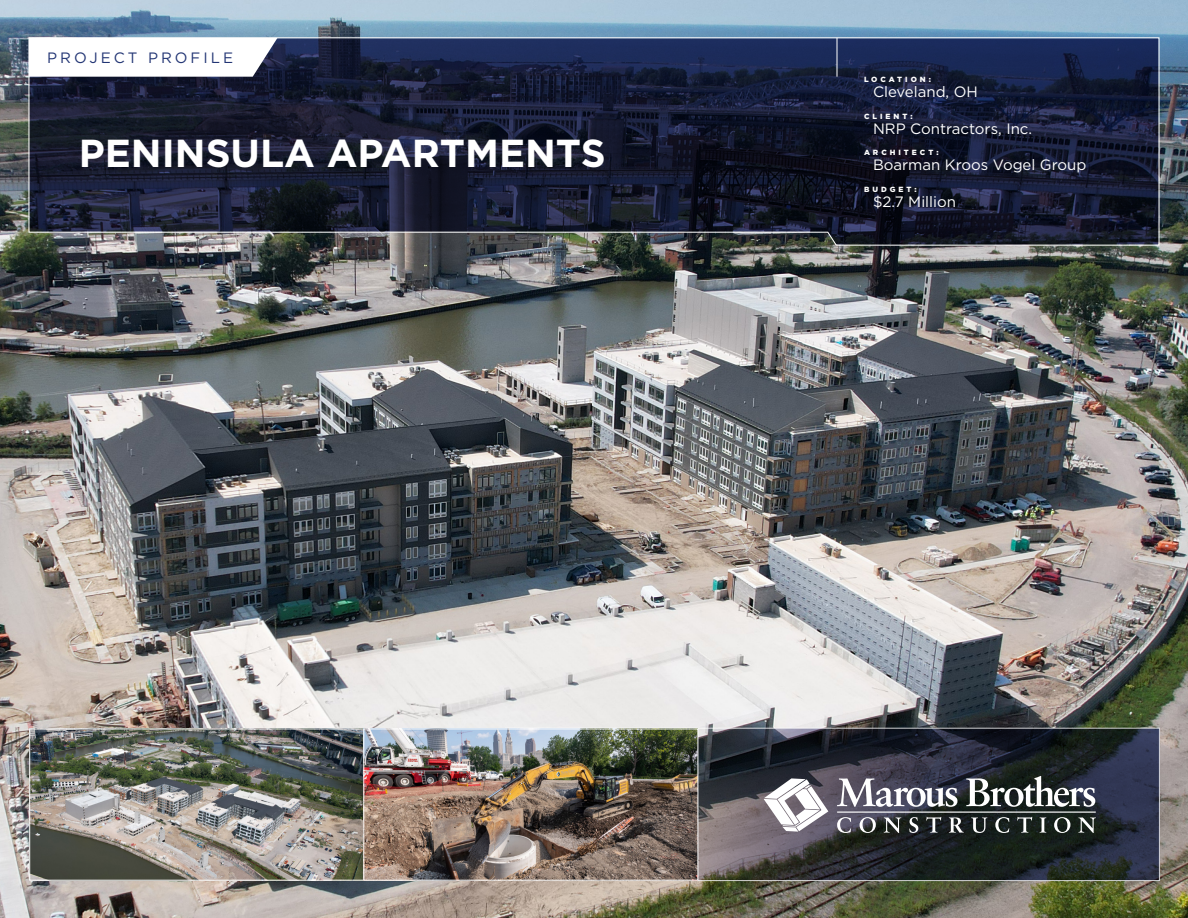
<style>
.page{position:relative;width:1188px;height:918px;background:#fff}
.page>*{position:absolute;margin:0;border:0;box-sizing:border-box;transform-origin:0 0}
.PP_headline{font:700 39px "Gotham";color:#fff}
.PP_info{font:15px "Gotham";color:#fff}
.Page_Head{font:15px "Gotham";letter-spacing:.2em;color:#223574}
.PP_info-2{font:900 7.5px "Gotham";letter-spacing:.4em;color:#fff}
</style>
<div class="page">
<img style="left:0;top:0;width:1188px;height:918px">
<svg style="left:28px;top:37px;width:1132px;height:209px;background:#252b41"></svg>
<svg style="left:698px;top:730px;width:460px;height:149px;background:#2e3139"></svg>
<hr style="left:837px;top:38px;width:1px;height:39px;background:#fff">
<div style="left:505px;top:728px;width:655px;height:153px;border:1px solid #fff"></div>
<img style="left:31px;top:731px;width:665px;height:148px">
<div style="left:29px;top:729px;width:335px;height:152px;border:1px solid #fff"></div>
<div style="left:363px;top:729px;width:335px;height:152px;border:1px solid #fff"></div>
<svg style="left:837px;top:778px;width:120px;height:29px"></svg>
<svg style="left:966px;top:776px;width:129px;height:31px"></svg>
<svg style="left:837px;top:817px;width:14px;height:16px"></svg>
<svg style="left:860px;top:817px;width:16px;height:16px"></svg>
<svg style="left:884px;top:817px;width:17px;height:16px"></svg>
<svg style="left:909px;top:817px;width:9px;height:16px"></svg>
<svg style="left:926px;top:817px;width:15px;height:16px"></svg>
<svg style="left:949px;top:817px;width:15px;height:16px"></svg>
<svg style="left:971px;top:817px;width:16px;height:16px"></svg>
<svg style="left:995px;top:817px;width:14px;height:16px"></svg>
<svg style="left:1017px;top:817px;width:15px;height:16px"></svg>
<svg style="left:1040px;top:817px;width:6px;height:16px"></svg>
<svg style="left:1054px;top:817px;width:16px;height:16px"></svg>
<svg style="left:1078px;top:817px;width:18px;height:16px"></svg>
<hr style="left:837px;top:812px;width:259px;height:1px;background:#fff">
<svg style="left:764px;top:778px;width:64px;height:54px"></svg>
<p class="Page_Head" style="left:47px;top:48px;width:187px">PROJECT PROFILE</p>
<p class="PP_headline" style="left:79px;top:127px;width:528px">PENINSULA APARTMENTS</p>
<p class="PP_info-2" style="left:864px;top:74px;width:69px">LOCATION:</p>
<p class="PP_info" style="left:873px;top:82px;width:106px">Cleveland, OH</p>
<p class="PP_info-2" style="left:864px;top:111px;width:50px">CLIENT:</p>
<p class="PP_info" style="left:873px;top:119px;width:161px">NRP Contractors, Inc.</p>
<p class="PP_info-2" style="left:864px;top:148px;width:76px">ARCHITECT:</p>
<p class="PP_info" style="left:873px;top:155px;width:215px">Boarman Kroos Vogel Group</p>
<p class="PP_info-2" style="left:864px;top:184px;width:54px">BUDGET:</p>
<p class="PP_info" style="left:873px;top:192px;width:85px">$2.7 Million</p>
</div>
